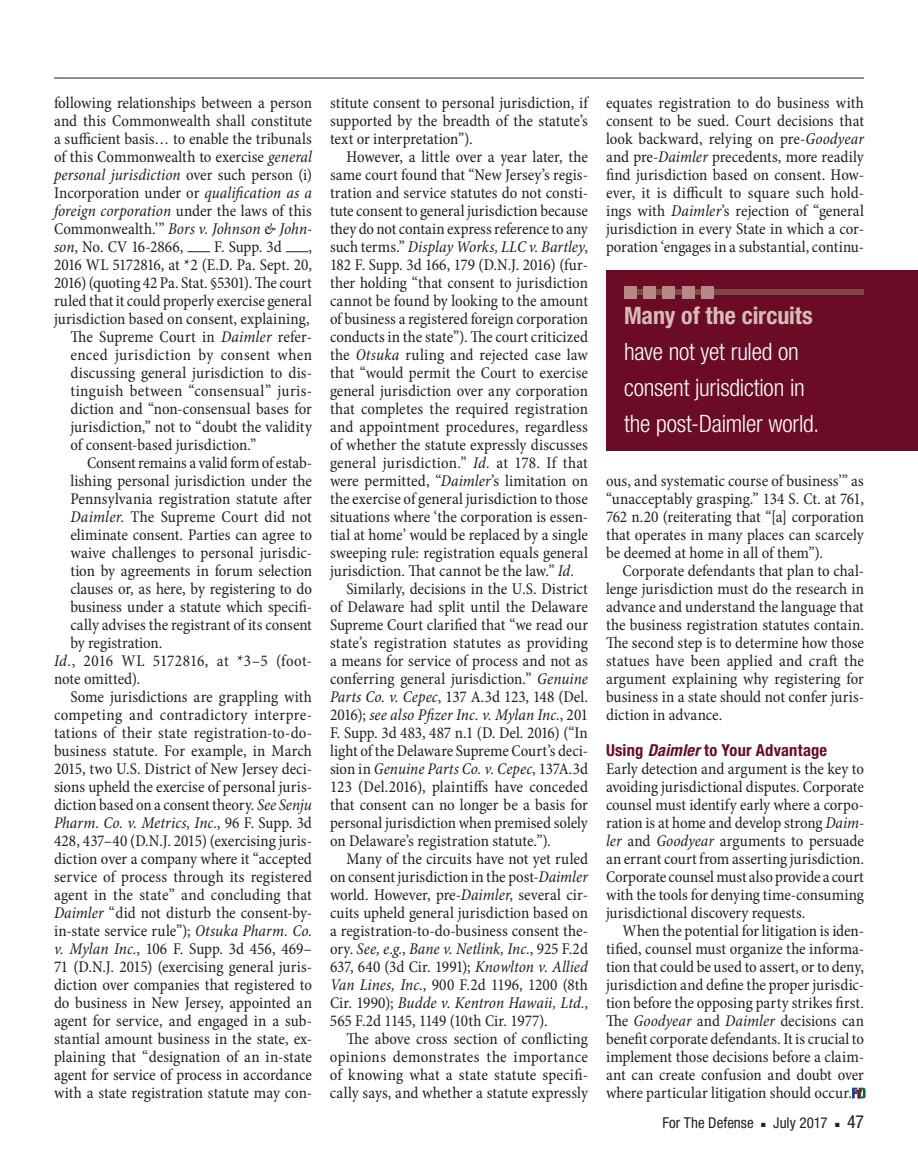
<style>
.page{position:relative;width:918px;height:1175px;background:#fff}
.page>*{position:absolute;margin:0;border:0;box-sizing:border-box;transform-origin:0 0}
.pullout_RH_block{font:300 condensed 24px/36px "Helvetica Neue";letter-spacing:-.01em;color:#fff}
.t1{font:condensed 18px "Helvetica Neue";color:#231f20}
.body_para_ind{font:condensed 16.5px/18px "Minion Pro";color:#231f20;text-align:justify}
.body_para_ind_tighte{font:condensed 16.5px/18px "Minion Pro";color:#231f20;text-align:justify}
.body_blockquote_1_su{font:condensed 16.5px/18px "Minion Pro";letter-spacing:-.005em;color:#231f20;text-align:justify}
.body_no_ind_tightest{font:condensed 16.5px/18px "Minion Pro";letter-spacing:-.005em;color:#231f20;text-align:justify}
.body_blockquote_1{font:condensed 16.5px/18px "Minion Pro";letter-spacing:-.005em;color:#231f20;text-align:justify}
.body_no_ind{font:condensed 16.5px/18px "Minion Pro";letter-spacing:-.005em;color:#231f20}
.subhead_1{font:700 condensed 16.5px "Helvetica Neue";letter-spacing:.01em;color:#6b0b25}
.t2{font:condensed 15px "Helvetica Neue";color:#231f20}
.s1{font-style:italic}
.s2{font-weight:700;color:#d5bcb9}
</style>
<div class="page">
<hr style="left:54px;top:78px;width:810px;height:1px;background:#231f20">
<svg style="left:187px;top:251px;width:23px;height:1px"></svg>
<svg style="left:286px;top:251px;width:22px;height:1px"></svg>
<svg style="left:852px;top:1087px;width:14px;height:11px"></svg>
<div style="left:606px;top:270px;width:312px;height:180px;background:#6b0b25"></div>
<div style="left:624px;top:290px;width:240px;height:6px;background:#874346"></div>
<hr style="left:624px;top:295px;width:240px;height:1px;background:#231f20">
<div style="left:624px;top:286px;width:12px;height:13px;background:#b58986"></div>
<div style="left:643px;top:286px;width:13px;height:13px;background:#b58986"></div>
<div style="left:663px;top:286px;width:12px;height:13px;background:#b58986"></div>
<div style="left:682px;top:286px;width:13px;height:13px;background:#b58986"></div>
<div style="left:702px;top:286px;width:12px;height:13px;background:#b58986"></div>
<p class="body_para_ind_tighte" style="left:54px;top:94px;width:260px">following relationships between a person and this Commonwealth shall constitute a sufficient basis… to enable the tribunals of this Commonwealth to exercise <span class="s1">general personal jurisdiction</span> over such person (i)<br>Incorporation under or <span class="s1">qualification as a foreign corporation</span> under the laws of this Commonwealth.’” <span class="s1">Bors v. Johnson &amp; John&shy;son</span>, No. CV 16-2866,</p>
<p class="body_para_ind_tighte" style="left:214px;top:238px;width:69px">F. Supp. 3d</p>
<p class="body_para_ind_tighte" style="left:54px;top:238px;width:260px;text-indent:254px">, 2016 WL 5172816, at *2 (E.D. Pa. Sept. 20, 2016) (quoting 42 Pa. Stat. §5301). The court ruled that it could properly exercise general jurisdiction based on consent, explaining,</p>
<p class="body_blockquote_1" style="left:70px;top:328px;width:243px">The Supreme Court in <span class="s1">Daimler</span> refer&shy;enced jurisdiction by consent when discussing general jurisdiction to dis&shy;tinguish between “consensual” juris&shy;diction and “non-consensual bases for jurisdiction,” not to “doubt the validity of consent-based jurisdiction.”</p>
<p class="body_blockquote_1_su" style="left:70px;top:454px;width:243px;text-indent:16px">Consent remains a valid form of estab&shy;lishing personal jurisdiction under the Pennsylvania registration statute after <span class="s1">Daimler</span>. The Supreme Court did not eliminate consent. Parties can agree to waive challenges to personal jurisdic&shy;tion by agreements in forum selection clauses or, as here, by registering to do business under a statute which specifi&shy;cally advises the registrant of its consent by registration.</p>
<p class="body_no_ind" style="left:54px;top:652px;width:260px"><span class="s1">Id.</span>, 2016 WL 5172816, at *3–5 (foot&shy;note omitted).</p>
<p class="body_para_ind" style="left:54px;top:688px;width:260px;text-indent:16px">Some jurisdictions are grappling with competing and contradictory interpre&shy;tations of their state registration-to-do&shy;business statute. For example, in March 2015, two U.S. District of New Jersey deci&shy;sions upheld the exercise of personal juris&shy;diction based on a consent theory. <span class="s1">See Senju Pharm. Co. v. Metrics, Inc.</span>, 96 F. Supp. 3d 428, 437–40 (D.N.J. 2015) (exercising juris&shy;diction over a company where it “accepted service of process through its registered agent in the state” and concluding that <span class="s1">Daimler</span> “did not disturb the consent-by&shy;in-state service rule”); <span class="s1">Otsuka Pharm. Co. v. Mylan Inc.</span>, 106 F. Supp. 3d 456, 469– 71 (D.N.J. 2015) (exercising general juris&shy;diction over companies that registered to do business in New Jersey, appointed an agent for service, and engaged in a sub&shy;stantial amount business in the state, ex&shy;plaining that “designation of an in-state agent for service of process in accordance with a state registration statute may con-</p>
<p class="body_para_ind" style="left:330px;top:94px;width:260px">stitute consent to personal jurisdiction, if supported by the breadth of the statute’s text or interpretation”).</p>
<p class="body_para_ind" style="left:330px;top:148px;width:260px;text-indent:16px">However, a little over a year later, the same court found that “New Jersey’s regis&shy;tration and service statutes do not consti&shy;tute consent to general jurisdiction because they do not contain express reference to any such terms.” <span class="s1">Display Works, LLC v. Bartley</span>, 182 F. Supp. 3d 166, 179 (D.N.J. 2016) (fur&shy;ther holding “that consent to jurisdiction cannot be found by looking to the amount of business a registered foreign corporation conducts in the state”). The court criticized the <span class="s1">Otsuka</span> ruling and rejected case law that “would permit the Court to exercise general jurisdiction over any corporation that completes the required registration and appointment procedures, regardless of whether the statute expressly discusses general jurisdiction.” <span class="s1">Id.</span> at 178. If that were permitted, “<span class="s1">Daimler</span>’s limitation on the exercise of general jurisdiction to those situations where ‘the corporation is essen&shy;tial at home’ would be replaced by a single sweeping rule: registration equals general jurisdiction. That cannot be the law.” <span class="s1">Id.</span></p>
<p class="body_para_ind" style="left:330px;top:580px;width:260px;text-indent:16px">Similarly, decisions in the U.S. District of Delaware had split until the Delaware Supreme Court clarified that “we read our state’s registration statutes as providing a means for service of process and not as conferring general jurisdiction.” <span class="s1">Genuine Parts Co. v. Cepec</span>, 137 A.3d 123, 148 (Del.<br>2016); <span class="s1">see also Pfizer Inc. v. Mylan Inc.</span>, 201<br>F. Supp. 3d 483, 487 n.1 (D. Del. 2016) (“In light of the Delaware Supreme Court’s deci&shy;sion in <span class="s1">Genuine Parts Co. v. Cepec</span>, 137A.3d 123 (Del.2016), plaintiffs have conceded that consent can no longer be a basis for personal jurisdiction when premised solely on Delaware’s registration statute.”).</p>
<p class="body_para_ind" style="left:330px;top:850px;width:260px;text-indent:17px">Many of the circuits have not yet ruled on consent jurisdiction in the post-<span class="s1">Daimler </span>world. However, pre-<span class="s1">Daimler</span>, several cir&shy;cuits upheld general jurisdiction based on a registration-to-do-business consent the&shy;ory. <span class="s1">See, e.g.</span>, <span class="s1">Bane v. Netlink, Inc.</span>, 925 F.2d 637, 640 (3d Cir. 1991); <span class="s1">Knowlton v. Allied Van Lines, Inc.</span>, 900 F.2d 1196, 1200 (8th Cir. 1990); <span class="s1">Budde v. Kentron Hawaii, Ltd.</span>, 565 F.2d 1145, 1149 (10th Cir. 1977).</p>
<p class="body_para_ind" style="left:330px;top:1030px;width:260px;text-indent:16px">The above cross section of conflicting opinions demonstrates the importance of knowing what a state statute specifi&shy;cally says, and whether a statute expressly</p>
<p class="body_para_ind" style="left:606px;top:94px;width:260px">equates registration to do business with consent to be sued. Court decisions that look backward, relying on pre-<span class="s1">Goodyear </span>and pre-<span class="s1">Daimler</span> precedents, more readily find jurisdiction based on consent. How&shy;ever, it is difficult to square such hold&shy;ings with <span class="s1">Daimler</span>’s rejection of “general jurisdiction in every State in which a cor&shy;poration ‘engages in a substantial, continu-</p>
<p class="pullout_RH_block" style="left:624px;top:297px;width:197px"><span class="s2">Many of the circuits </span>have not yet ruled on consent jurisdiction in the post-Daimler world.</p>
<p class="body_para_ind" style="left:606px;top:472px;width:260px">ous, and systematic course of business’” as “unacceptably grasping.” 134 S. Ct. at 761, 762 n.20 (reiterating that “[a] corporation that operates in many places can scarcely be deemed at home in all of them”).</p>
<p class="body_para_ind" style="left:606px;top:562px;width:260px;text-indent:16px">Corporate defendants that plan to chal&shy;lenge jurisdiction must do the research in advance and understand the language that the business registration statutes contain.<br>The second step is to determine how those statues have been applied and craft the argument explaining why registering for business in a state should not confer juris&shy;diction in advance.</p>
<p class="subhead_1" style="left:606px;top:740px;width:223px">Using <span class="s1">Daimler</span> to Your Advantage</p>
<p class="body_no_ind_tightest" style="left:606px;top:760px;width:260px">Early detection and argument is the key to avoiding jurisdictional disputes. Corporate counsel must identify early where a corpo&shy;ration is at home and develop strong <span class="s1">Daim&shy;ler</span> and <span class="s1">Goodyear</span> arguments to persuade an errant court from asserting jurisdiction.<br>Corporate counsel must also provide a court with the tools for denying time-consuming jurisdictional discovery requests.</p>
<p class="body_para_ind" style="left:606px;top:922px;width:260px;text-indent:16px">When the potential for litigation is iden&shy;tified, counsel must organize the informa&shy;tion that could be used to assert, or to deny, jurisdiction and define the proper jurisdic&shy;tion before the opposing party strikes first.<br>The <span class="s1">Goodyear</span> and <span class="s1">Daimler</span> decisions can benefit corporate defendants. It is crucial to implement those decisions before a claim&shy;ant can create confusion and doubt over where particular litigation should occur.</p>
<p class="t2" style="left:662px;top:1114px;width:93px">For The Defense</p>
<p class="t2" style="left:761px;top:1114px;width:68px">■ July 2017</p>
<p class="t1" style="left:835px;top:1111px;width:30px">■ 47</p>
</div>
